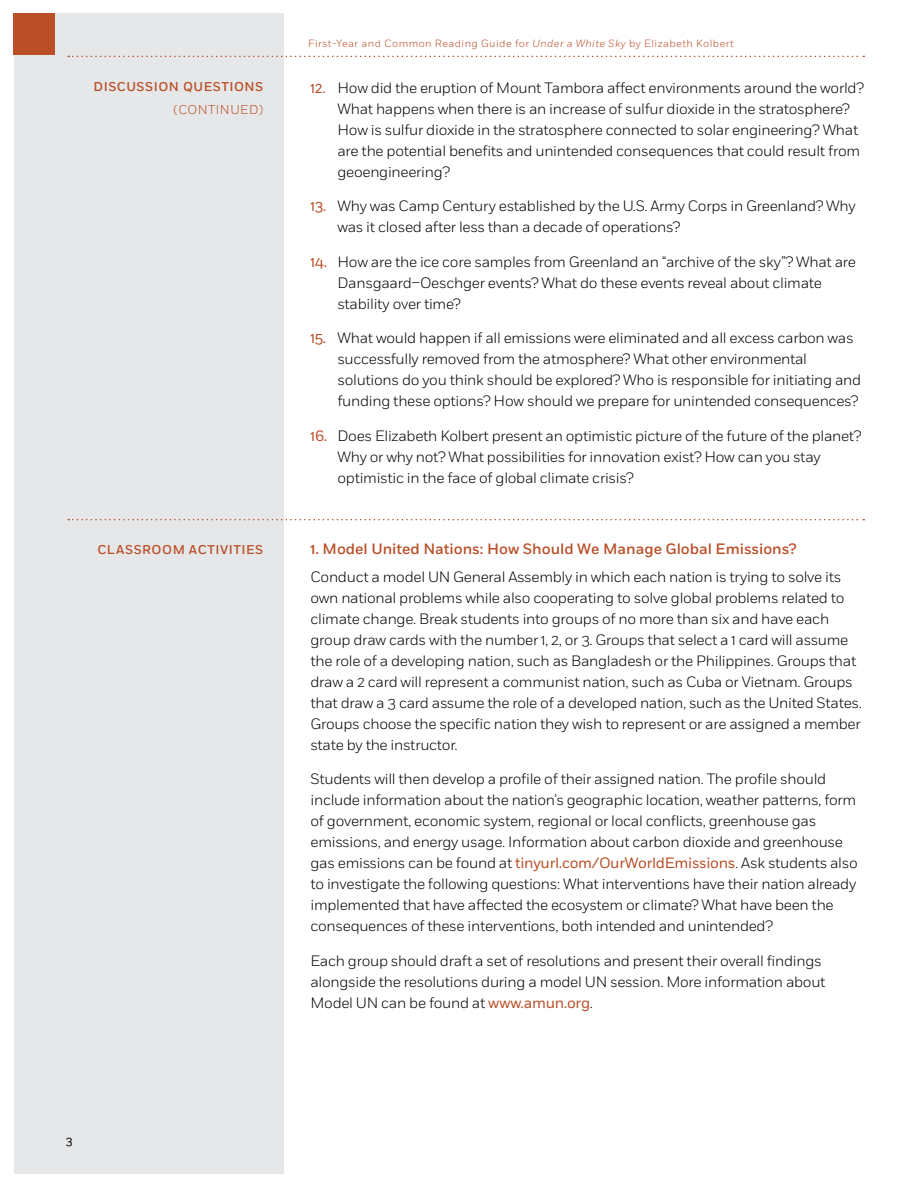
<style>
.page{position:relative;width:918px;height:1188px;background:#fff}
.page>*{position:absolute;margin:0;border:0;box-sizing:border-box;transform-origin:0 0}
.t1{font:300 15px/21px "Fort";letter-spacing:-.02em;color:#000}
.t2{font:500 15px "Fort";color:#b94e27}
.t3{font:500 12.75px "Fort";letter-spacing:.04em;color:#b94e27}
.t4{font:300 12.75px "Fort";letter-spacing:.04em;color:#b94e27}
.t5{font:12px "Fort";color:#000}
.t6{font:300 10.5px "Fort";letter-spacing:.04em;color:#b94e27}
.s1{font-style:italic}
.s2{font-weight:400;color:#b94e27}
</style>
<div class="page">
<div style="left:14px;top:14px;width:270px;height:1160px;background:#e6e7e8"></div>
<div style="left:14px;top:14px;width:41px;height:41px;background:#b94e27"></div>
<svg style="left:68px;top:56px;width:796px;height:1px"></svg>
<svg style="left:68px;top:519px;width:796px;height:1px"></svg>
<p class="t3" style="left:94px;top:79px;width:171px">Discussion Questions</p>
<p class="t4" style="left:173px;top:102px;width:91px">(CONTINUED)</p>
<p class="t3" style="left:97px;top:542px;width:167px">Classroom Activities</p>
<p class="t6" style="left:308px;top:37px;width:427px">First-Year and Common Reading Guide for <span class="s1">Under a White Sky</span> by Elizabeth Kolbert</p>
<p class="t1" style="left:338px;top:77px;width:528px;text-indent:-27px"><span class="s2">12.</span> How did the eruption of Mount Tambora affect environments around the world?<br>What happens when there is an increase of sulfur dioxide in the stratosphere?<br>How is sulfur dioxide in the stratosphere connected to solar engineering? What are the potential benefits and unintended consequences that could result from geoengineering?</p>
<p class="t1" style="left:338px;top:195px;width:520px;text-indent:-27px"><span class="s2">13.</span> Why was Camp Century established by the U.S. Army Corps in Greenland? Why was it closed after less than a decade of operations?</p>
<p class="t1" style="left:338px;top:251px;width:520px;text-indent:-27px"><span class="s2">14.</span> How are the ice core samples from Greenland an “archive of the sky”? What are<br>Dansgaard–Oeschger events? What do these events reveal about climate stability over time?</p>
<p class="t1" style="left:338px;top:327px;width:525px;text-indent:-27px"><span class="s2">15.</span> What would happen if all emissions were eliminated and all excess carbon was successfully removed from the atmosphere? What other environmental solutions do you think should be explored? Who is responsible for initiating and funding these options? How should we prepare for unintended consequences?</p>
<p class="t1" style="left:338px;top:425px;width:525px;text-indent:-27px"><span class="s2">16.</span> Does Elizabeth Kolbert present an optimistic picture of the future of the planet?<br>Why or why not? What possibilities for innovation exist? How can you stay optimistic in the face of global climate crisis?</p>
<p class="t2" style="left:310px;top:540px;width:488px">1. Model U nited Nations: How Should We Manage Global Emissions?</p>
<p class="t1" style="left:310px;top:566px;width:553px">Conduct a model UN General Assembly in which each nation is trying to solve its own national problems while also cooperating to solve global problems related to climate change. Break students into groups of no more than six and have each group draw cards with the number 1, 2, or 3. Groups that select a 1 card will assume the role of a developing nation, such as Bangladesh or the Philippines. Groups that draw a 2 card will represent a communist nation, such as Cuba or Vietnam. Groups that draw a 3 card assume the role of a developed nation, such as the United States.<br>Groups choose the specific nation they wish to represent or are assigned a member state by the instructor.</p>
<p class="t1" style="left:310px;top:768px;width:549px">Students will then develop a profile of their assigned nation. The profile should include information about the nation’s geographic location, weather patterns, form of government, economic system, regional or local conflicts, greenhouse gas emissions, and energy usage. Information about carbon dioxide and greenhouse gas emissions can be found at <span class="s2">tinyurl.com/OurWorldEmissions</span>. Ask students also to investigate the following questions: What interventions have their nation already implemented that have affected the ecosystem or climate? What have been the consequences of these interventions, both intended and unintended?</p>
<p class="t1" style="left:310px;top:950px;width:517px">Each group should draft a set of resolutions and present their overall findings alongside the resolutions during a model UN session. More information about<br>Model UN can be found at <span class="s2">www.amun.org</span>.</p>
<p class="t5" style="left:66px;top:1134px;width:9px">3</p>
</div>
